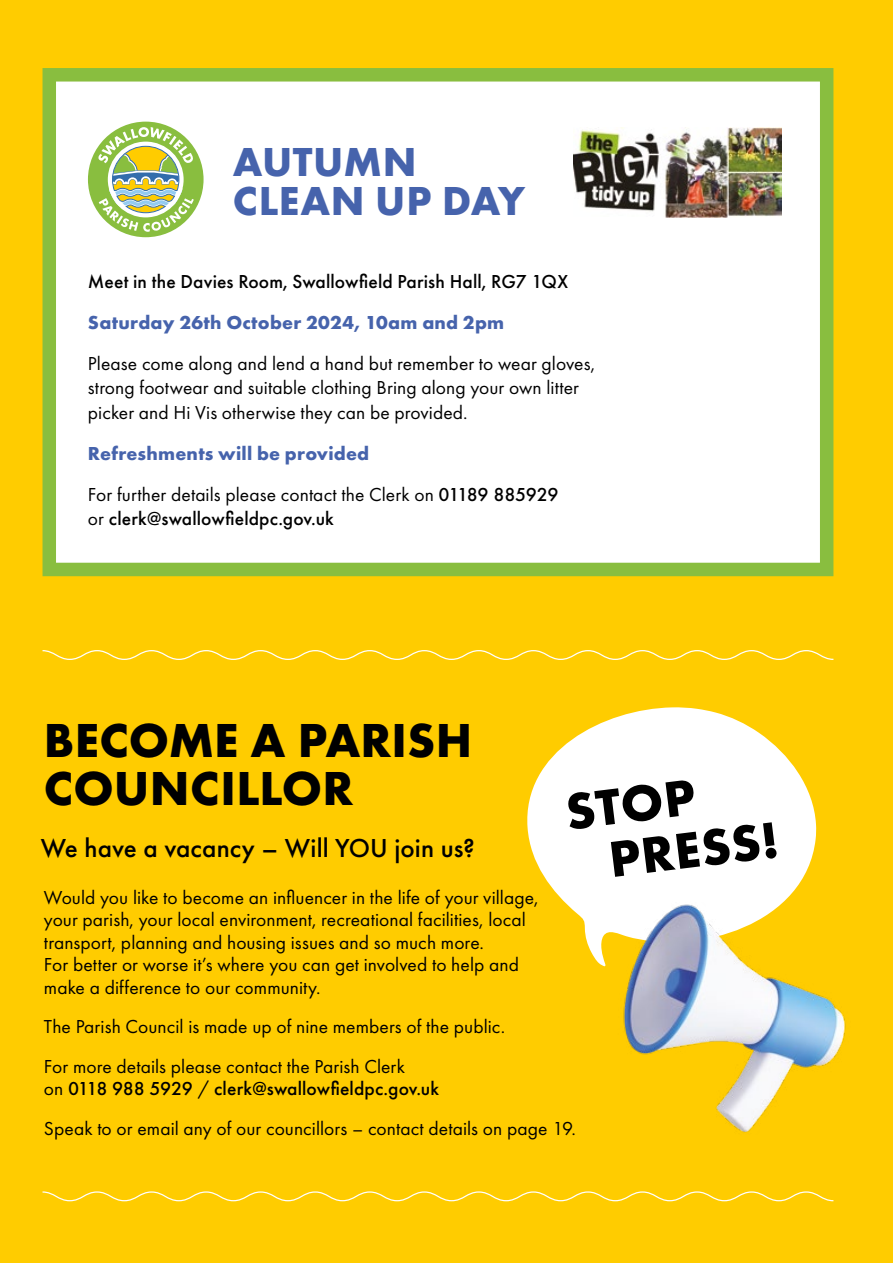
<style>
.page{position:relative;width:893px;height:1263px;background:#fc0}
.page>*{position:absolute;margin:0;border:0;box-sizing:border-box;transform-origin:0 0}
.t1{font:700 52.5px/52.5px "Futura PT";color:#000}
.t2{font:700 49.5px/48px "Futura PT";letter-spacing:.005em;color:#000}
.t3{font:700 42px/39px "Futura PT";letter-spacing:.01em;color:#4663ac}
.t4{font:500 27px "Futura PT";letter-spacing:.005em;color:#000}
.t5{font:19.5px/22.5px "Futura PT";letter-spacing:.005em;color:#000}
.t6{font:500 19.5px "Futura PT";letter-spacing:.005em;color:#000}
.t7{font:700 19.5px "Futura PT";letter-spacing:.015em;color:#4663ac}
.s1{font-weight:700;color:#4663ac}
.s2{font-weight:500}
.s3{font-weight:400}
</style>
<div class="page">
<div style="left:43px;top:68px;width:790px;height:508px;background:#fff;border:14px solid #89be3f"></div>
<div style="left:88px;top:122px;width:116px;height:115px;background:#89be3f;border-radius:50%"></div>
<svg style="left:98px;top:127px;width:96px;height:105px"></svg>
<img style="left:573px;top:128px;width:208px;height:90px">
<svg style="left:42px;top:650px;width:792px;height:10px"></svg>
<svg style="left:42px;top:1191px;width:792px;height:11px"></svg>
<svg style="left:527px;top:707px;width:289px;height:257px;fill:#fff"></svg>
<img style="left:600px;top:883px;width:246px;height:249px">
<h3 class="t3" style="left:233px;top:141px;width:294px">AUTUMN<br>CLEAN UP DAY</h3>
<p class="t6" style="left:88px;top:270px;width:482px">Meet in the Davies Room, Swallowfield Parish Hall, RG7 1QX</p>
<p class="t7" style="left:88px;top:310px;width:418px">Saturday 26th October 2024, 10am and 2pm</p>
<p class="t5" style="left:88px;top:352px;width:509px;line-height:24px">Please come along and lend a hand but remember to wear gloves, strong footwear and suitable clothing Bring along your own litter picker and Hi Vis otherwise they can be provided.</p>
<p class="t5" style="left:88px;top:432px;width:472px;line-height:41px"><span class="s1">Refreshments will be provided<br></span>For further details please contact the Clerk on <span class="s2">01189 885929</span></p>
<p class="t6" style="left:88px;top:506px;width:247px"><span class="s3">or</span> clerk@swallowfieldpc.gov.uk</p>
<h2 class="t2" style="left:44px;top:715px;width:430px">BECOME A PARISH<br>COUNCILLOR</h2>
<h3 class="t4" style="left:41px;top:832px;width:436px">We have a vacancy – Will YOU join us?</h3>
<h1 class="t1" style="left:600px;top:780px;width:172px;text-indent:-37px;rotate:-7deg">STOP<br>PRESS!</h1>
<p class="t5" style="left:44px;top:886px;width:496px">Would you like to become an influencer in the life of your village, your parish, your local environment, recreational facilities, local transport, planning and housing issues and so much more.<br>For better or worse it’s where you can get involved to help and make a difference to our community.</p>
<p class="t5" style="left:44px;top:1007px;width:463px;line-height:39.5px">The Parish Council is made up of nine members of the public.<br>For more details please contact the Parish Clerk</p>
<p class="t5" style="left:44px;top:1069px;width:533px;line-height:39.5px">on <span class="s2">0118 988 5929</span> / <span class="s2">clerk@swallowfieldpc.gov.uk<br></span>Speak to or email any of our councillors – contact details on page 19.</p>
</div>
